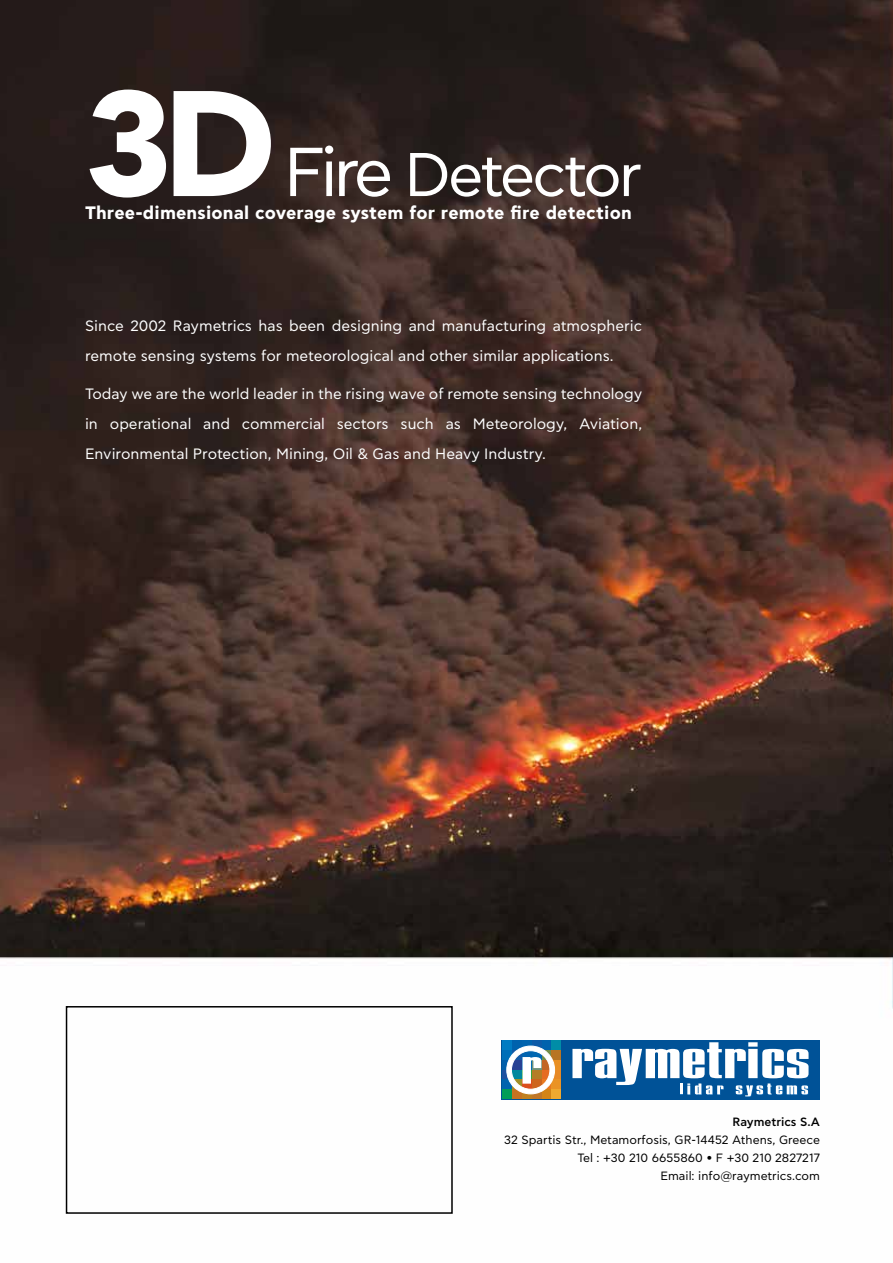
<style>
.page{position:relative;width:893px;height:1263px;background:#fff}
.page>*{position:absolute;margin:0;border:0;box-sizing:border-box;transform-origin:0 0}
.t1{font:61.5px "CF Asty Std";letter-spacing:-.05em;color:#fff}
.t2{font:700 18px "CF Asty Std";letter-spacing:.01em;color:#fff}
.t3{font:15px/30px "CF Asty Std";color:#fff}
.t4{font:12px/18px "CF Asty Std";color:#000;text-align:right}
.t5{font:500 12px "CF Asty Std";color:#000}
.s1{font-weight:700;font-size:150px}
.s2{font-size:69px}
</style>
<div class="page">
<img style="left:0;top:0;width:893px;height:1214px">
<div style="left:66px;top:1006px;width:387px;height:208px;border:2px solid #000"></div>
<div style="left:502px;top:1040px;width:318px;height:59px;background:#005297"></div>
<div style="left:502px;top:1040px;width:10px;height:10px;background:#007bc2"></div>
<div style="left:512px;top:1040px;width:10px;height:10px;background:#0062ad"></div>
<div style="left:522px;top:1040px;width:10px;height:10px;background:#0064af"></div>
<div style="left:532px;top:1040px;width:10px;height:10px;background:#0c5ba8"></div>
<div style="left:542px;top:1040px;width:9px;height:10px;background:#0062ad"></div>
<div style="left:551px;top:1040px;width:10px;height:10px;background:#008da7"></div>
<div style="left:502px;top:1050px;width:10px;height:9px;background:#006fb8"></div>
<div style="left:551px;top:1050px;width:10px;height:9px;background:#b77524"></div>
<div style="left:502px;top:1059px;width:10px;height:10px;background:#005faa"></div>
<div style="left:551px;top:1059px;width:10px;height:10px;background:#e99024"></div>
<svg style="left:502px;top:1069px;width:5px;height:10px"></svg>
<div style="left:551px;top:1069px;width:10px;height:10px;background:#e78925"></div>
<div style="left:502px;top:1079px;width:10px;height:10px;background:#0063ae"></div>
<div style="left:551px;top:1079px;width:10px;height:10px;background:#ea9325"></div>
<div style="left:502px;top:1089px;width:10px;height:10px;background:#009d58"></div>
<div style="left:512px;top:1089px;width:10px;height:10px;background:#c57222"></div>
<div style="left:522px;top:1089px;width:10px;height:10px;background:#c0801f"></div>
<div style="left:532px;top:1089px;width:10px;height:10px;background:#c07728"></div>
<div style="left:542px;top:1089px;width:9px;height:10px;background:#d38416"></div>
<div style="left:551px;top:1089px;width:10px;height:10px;background:#efa930"></div>
<svg style="left:572px;top:1042px;width:236px;height:55px"></svg>
<svg style="left:507px;top:1046px;width:48px;height:48px"></svg>
<div style="left:511px;top:1050px;width:39px;height:39px;border:1px solid #fff;border-radius:50%"></div>
<div style="left:507px;top:1046px;width:48px;height:48px;border:1px solid #fff;border-radius:50%"></div>
<h1 class="t1" style="left:85px;top:141px;width:559px"><span class="s1">3D</span> <span class="s2">Fire</span> Detector</h1>
<p class="t2" style="left:85px;top:202px;width:548px">Three-dimensional coverage system for remote fire detection</p>
<p class="t3" style="left:85px;top:311px;width:558px">Since 2002 Raymetrics has been designing and manufacturing atmospheric remote sensing systems for meteorological and other similar applications.</p>
<p class="t3" style="left:85px;top:380px;width:559px;text-align:justify">Today we are the world leader in the rising wave of remote sensing technology in operational and commercial sectors such as Meteorology, Aviation, Environmental Protection, Mining, Oil &amp; Gas and Heavy Industry.</p>
<p class="t5" style="left:732px;top:1115px;width:89px">Raymetrics S.A</p>
<p class="t4" style="left:504px;top:1131px;width:317px">32 Spartis Str., Metamorfosis, GR-14452 Athens, Greece<br>Tel : +30 210 6655860 • F +30 210 2827217<br>Email: info@raymetrics.com</p>
</div>
